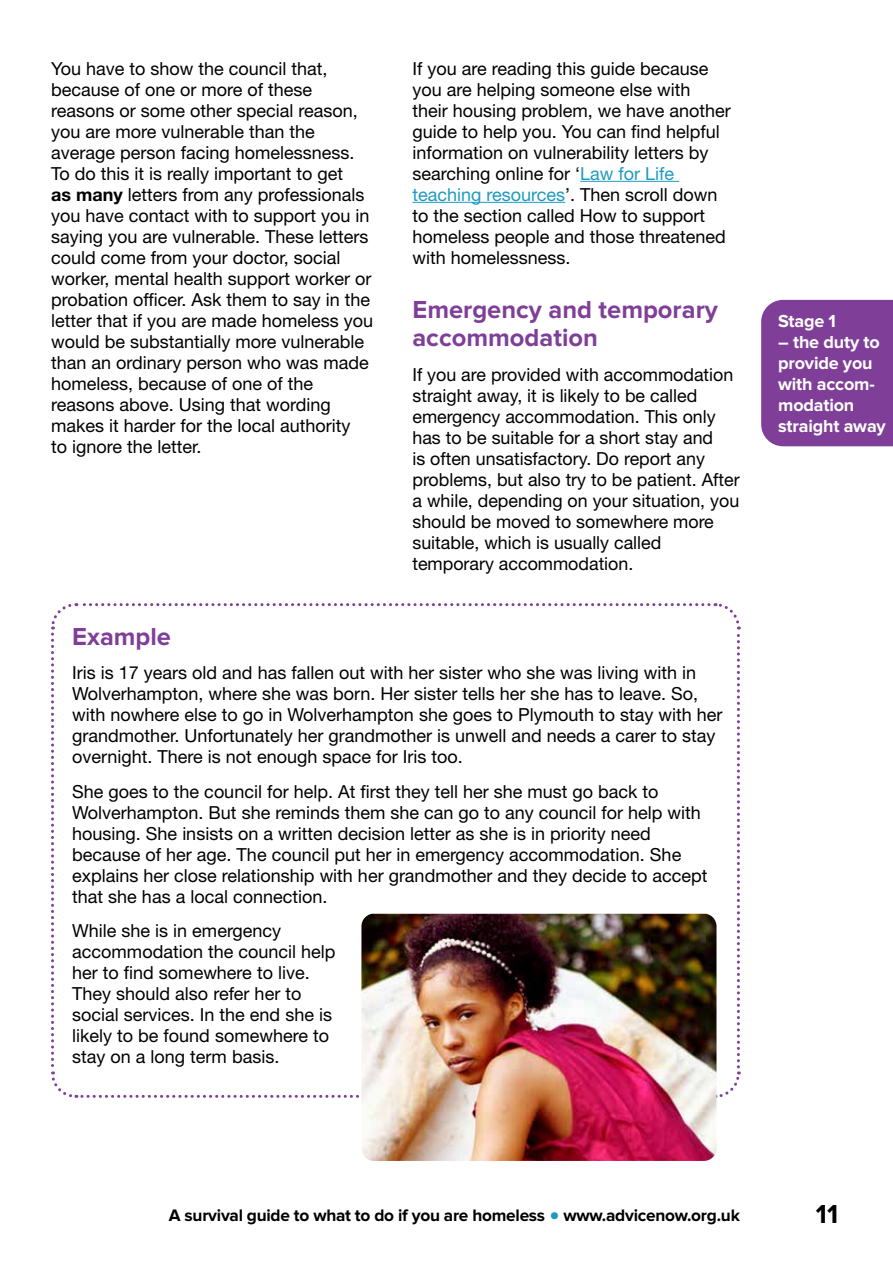
<style>
.page{position:relative;width:893px;height:1263px;background:#fff}
.page>*{position:absolute;margin:0;border:0;box-sizing:border-box;transform-origin:0 0}
.t1{font:700 27px "Proxima Nova";color:#000}
.t2{font:700 25.5px/28.5px "Proxima Nova";color:#7f3f98}
.t3{font:18px/21px "Helvetica Neue LT Std";color:#000}
.t4{font:700 18px/21px "Proxima Nova";letter-spacing:-.01em;color:#fff}
.t5{font:700 17.25px "Proxima Nova";letter-spacing:-.015em;color:#000}
.s1{font-weight:700}
.s2{color:#1e9ac1}
.s3{font-size:30px;color:#1e9ac1}
</style>
<div class="page">
<div style="left:761px;top:300px;width:132px;height:146px;background:#7f3f98"></div>
<svg style="left:51px;top:603px;width:690px;height:496px"></svg>
<img style="left:361px;top:914px;width:355px;height:247px">
<hr style="left:580px;top:181px;width:99px;height:1px;background:#1e9ac1">
<hr style="left:412px;top:202px;width:153px;height:1px;background:#1e9ac1">
<p class="t3" style="left:51px;top:57px;width:324px">You have to show the council that, because of one or more of these reasons or some other special reason, you are more vulnerable than the average person facing homelessness.<br>To do this it is really important to get<br><span class="s1">as many</span> letters from any professionals you have contact with to support you in saying you are vulnerable. These letters could come from your doctor, social worker, mental health support worker or probation officer. Ask them to say in the letter that if you are made homeless you would be substantially more vulnerable than an ordinary person who was made homeless, because of one of the reasons above. Using that wording makes it harder for the local authority<br>to ignore the letter.</p>
<p class="t3" style="left:412px;top:57px;width:320px">If you are reading this guide because you are helping someone else with<br>their housing problem, we have another guide to help you. You can find helpful information on vulnerability letters by searching online for ‘<span class="s2">Law for Life teaching resources</span>’. Then scroll down to the section called How to support homeless people and those threatened with homelessness.</p>
<h2 class="t2" style="left:412px;top:296px;width:307px">Emergency and temporary accommodation</h2>
<p class="t3" style="left:412px;top:363px;width:329px">If you are provided with accommodation straight away, it is likely to be called emergency accommodation. This only has to be suitable for a short stay and<br>is often unsatisfactory. Do report any problems, but also try to be patient. After a while, depending on your situation, you should be moved to somewhere more suitable, which is usually called temporary accommodation.</p>
<h2 class="t2" style="left:72px;top:623px;width:100px">Example</h2>
<p class="t3" style="left:72px;top:662px;width:652px">Iris is 17 years old and has fallen out with her sister who she was living with in Wolverhampton, where she was born. Her sister tells her she has to leave. So, with nowhere else to go in Wolverhampton she goes to Plymouth to stay with her grandmother. Unfortunately her grandmother is unwell and needs a carer to stay overnight. There is not enough space for Iris too.</p>
<p class="t3" style="left:72px;top:781px;width:637px">She goes to the council for help. At first they tell her she must go back to Wolverhampton. But she reminds them she can go to any council for help with housing. She insists on a written decision letter as she is in priority need because of her age. The council put her in emergency accommodation. She explains her close relationship with her grandmother and they decide to accept that she has a local connection.</p>
<p class="t3" style="left:72px;top:920px;width:265px">While she is in emergency accommodation the council help her to find somewhere to live.<br>They should also refer her to social services. In the end she is likely to be found somewhere to stay on a long term basis.</p>
<p class="t4" style="left:778px;top:311px;width:59px">Stage 1</p>
<p class="t4" style="left:778px;top:332px;width:109px">– the duty to provide you with accom&shy;modation straight away</p>
<p class="t5" style="left:169px;top:1207px;width:572px">A survival guide to what to do if you are homeless <span class="s3">•</span> www.advicenow.org.uk</p>
<h1 class="t1" style="left:816px;top:1202px;width:24px">11</h1>
</div>
